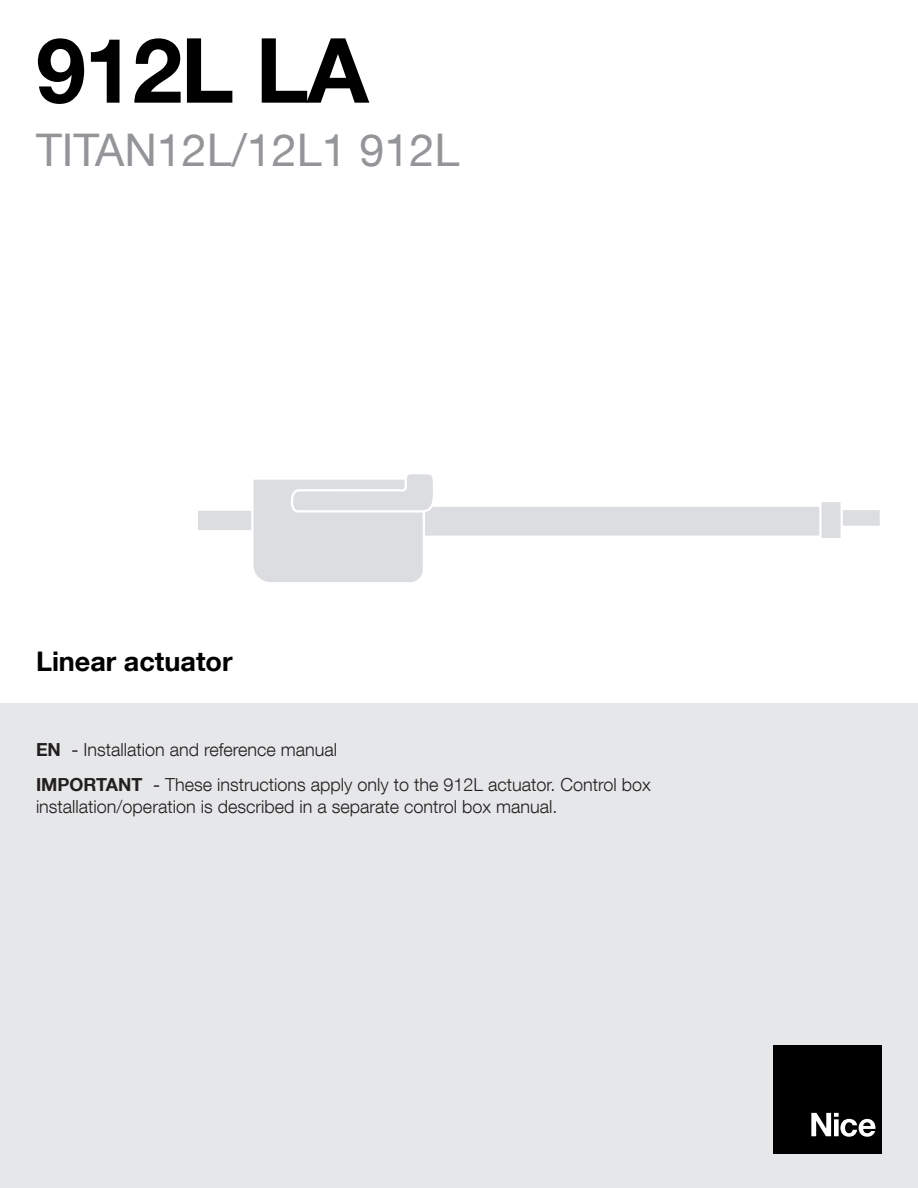
<style>
.page{position:relative;width:918px;height:1188px;background:#fff}
.page>*{position:absolute;margin:0;border:0;box-sizing:border-box;transform-origin:0 0}
.t1{font:700 90px "Helvetica Neue LT Com";letter-spacing:-.02em;color:#000}
.t2{font:45px "Helvetica Neue LT Com";color:#939598}
.t3{font:700 27px "Helvetica Neue LT Com";color:#000}
.t4{font:300 18px/35.2px "Helvetica Neue LT Com";color:#231f20}
.s1{font-weight:700}
.s2{font-weight:400}
</style>
<div class="page">
<div style="left:0;top:704px;width:918px;height:484px;background:#e6e7e9"></div>
<div style="left:774px;top:1045px;width:108px;height:108px;background:#000"></div>
<svg style="left:811px;top:1113px;width:65px;height:24px"></svg>
<div style="left:822px;top:508px;width:60px;height:20px;background:#dbdde0;border:2px solid #fff"></div>
<div style="left:419px;top:505px;width:403px;height:33px;background:#dbdde0;border:2px solid #fff"></div>
<div style="left:196px;top:508px;width:70px;height:24px;background:#dbdde0;border:2px solid #fff"></div>
<div style="left:819px;top:500px;width:24px;height:40px;background:#dbdde0;border:2px solid #fff"></div>
<svg style="left:250px;top:474px;width:185px;height:108px"></svg>
<p class="t1" style="left:36px;top:14px;width:334px">912L LA</p>
<p class="t2" style="left:36px;top:122px;width:425px">TITAN12L/12L1 912L</p>
<p class="t3" style="left:36px;top:644px;width:198px">Linear actuator</p>
<p class="t4" style="left:36px;top:732px;width:616px"><span class="s1">EN</span> <span class="s2">-</span> Installation and reference manual<br><span class="s1">IMPORTANT</span> <span class="s2">-</span> These instructions apply only to the 912L actuator. Control box</p>
<p class="t4" style="left:36px;top:789px;width:523px">installation/operation is described in a separate control box manual.</p>
</div>
